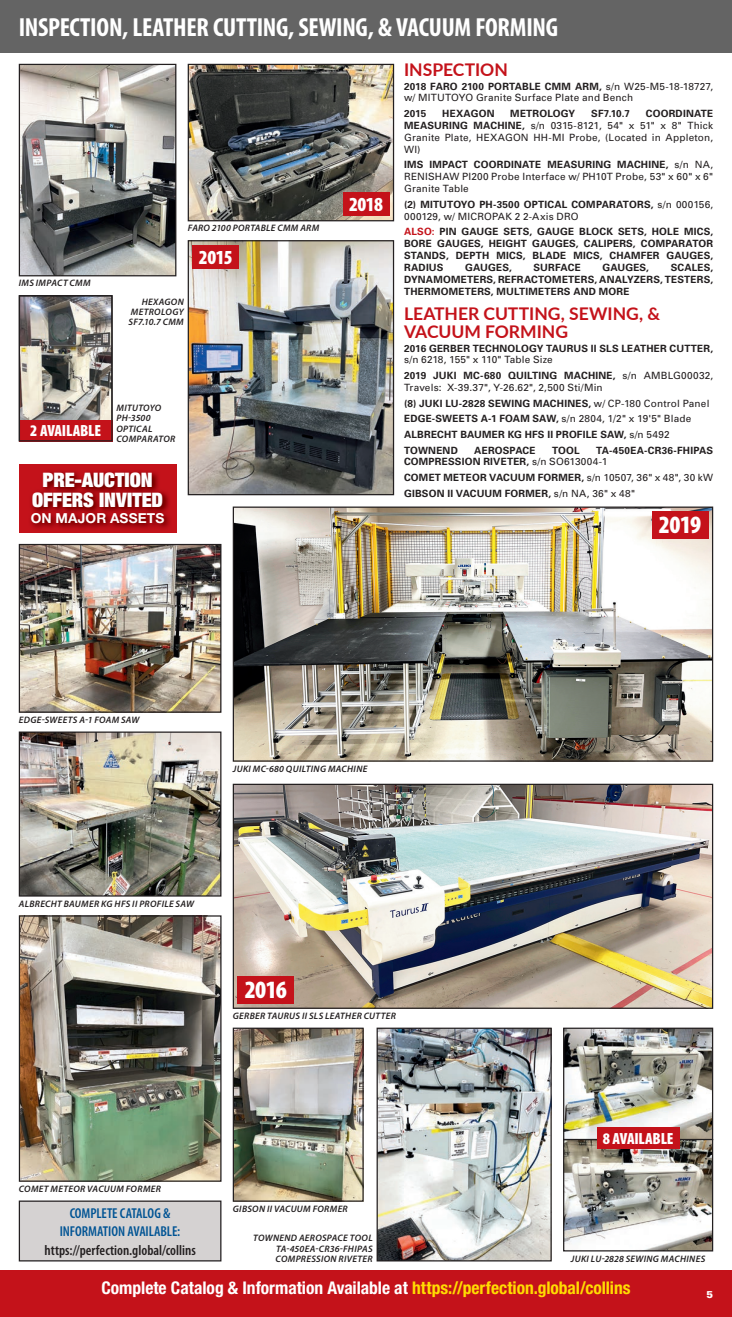
<style>
.page{position:relative;width:732px;height:1317px;background:#fff}
.page>*{position:absolute;margin:0;border:0;box-sizing:border-box;transform-origin:0 0}
.t1{font:700 condensed 26.25px "Myriad Pro";letter-spacing:-.015em;color:#fff}
.t2{font:900 condensed 25px "Myriad Pro";letter-spacing:-.025em;color:#fff}
.t3{font:900 condensed 20px/20px "Helvetica Neue LT Std";letter-spacing:-.005em;color:#fff;text-align:center}
.t4{font:900 condensed 20px "Myriad Pro";letter-spacing:-.02em;color:#fff}
.t5{font:700 condensed 17.5px "Helvetica Neue";color:#fff}
.t6{font:700 17.5px/18.8px "Lato";color:#c4121a}
.t7{font:900 condensed 16.25px "Myriad Pro";letter-spacing:-.015em;color:#fff}
.t8{font:600 condensed 14.38px/18.8px "Myriad Pro";letter-spacing:-.01em;color:#015494;text-align:center}
.t9{font:600 condensed 14.38px "Myriad Pro";color:#231f20}
.t10{font:700 13.75px "Helvetica Neue LT Std";letter-spacing:.01em;color:#fff}
.t11{font:700 10px/11.9px "Univers";letter-spacing:.02em;color:#231f20}
.t12{font:10px/11.9px "Univers";letter-spacing:.015em;color:#231f20}
.t13{font:900 10px "Univers";color:#fff}
.t14{font:italic 600 9.38px/10px "Myriad Pro";letter-spacing:.03em;color:#231f20;text-align:justify}
.s1{font-weight:700}
.s2{font-weight:400}
.s3{color:#c4121a}
.s4{color:#ffdc01}
</style>
<div class="page">
<div style="left:0;top:0;width:731px;height:52px;background:#646464"></div>
<img style="left:21px;top:546px;width:198px;height:164px">
<div style="left:19px;top:544px;width:202px;height:168px;border:1px solid #231f20"></div>
<img style="left:21px;top:733px;width:198px;height:161px">
<div style="left:19px;top:731px;width:202px;height:165px;border:1px solid #231f20"></div>
<img style="left:378px;top:1029px;width:171px;height:230px">
<div style="left:376px;top:1027px;width:175px;height:234px;border:1px solid #231f20"></div>
<div style="left:0;top:1270px;width:731px;height:46px;background:#c4121a"></div>
<img style="left:234px;top:1029px;width:127px;height:170px">
<div style="left:232px;top:1027px;width:131px;height:174px;border:1px solid #231f20"></div>
<img style="left:21px;top:917px;width:198px;height:262px">
<div style="left:19px;top:915px;width:202px;height:266px;border:1px solid #231f20"></div>
<img style="left:190px;top:242px;width:202px;height:251px">
<div style="left:188px;top:240px;width:206px;height:255px;border:1px solid #231f20"></div>
<div style="left:192px;top:245px;width:47px;height:24px;background:#c4121a"></div>
<img style="left:190px;top:66px;width:202px;height:153px">
<div style="left:188px;top:64px;width:206px;height:157px;border:1px solid #231f20"></div>
<div style="left:342px;top:192px;width:47px;height:24px;background:#c4121a"></div>
<img style="left:564px;top:1029px;width:146px;height:109px">
<div style="left:562px;top:1027px;width:150px;height:113px;border:1px solid #231f20"></div>
<img style="left:564px;top:1140px;width:146px;height:109px">
<div style="left:562px;top:1138px;width:150px;height:113px;border:1px solid #231f20"></div>
<div style="left:596px;top:1127px;width:83px;height:21px;background:#c4121a"></div>
<img style="left:234px;top:785px;width:476px;height:221px">
<div style="left:232px;top:783px;width:480px;height:225px;border:1px solid #231f20"></div>
<div style="left:238px;top:976px;width:56px;height:27px;background:#c4121a"></div>
<img style="left:234px;top:508px;width:476px;height:251px">
<div style="left:232px;top:506px;width:480px;height:255px;border:1px solid #231f20"></div>
<div style="left:651px;top:511px;width:57px;height:28px;background:#c4121a"></div>
<img style="left:21px;top:66px;width:153px;height:208px">
<div style="left:19px;top:64px;width:157px;height:212px;border:1px solid #231f20"></div>
<img style="left:21px;top:297px;width:89px;height:123px">
<div style="left:19px;top:420px;width:93px;height:21px;background:#c4121a"></div>
<div style="left:19px;top:295px;width:93px;height:146px;border:1px solid #231f20"></div>
<div style="left:19px;top:1200px;width:202px;height:60px;background:#d5d2d2"></div>
<div style="left:19px;top:1200px;width:202px;height:61px;border:1px solid #231f20"></div>
<div style="left:19px;top:464px;width:157px;height:68px;background:#c4121a"></div>
<img style="left:30px;top:471px;width:140px;height:58px">
<h1 class="t1" style="left:19px;top:12px;width:540px">INSPECTION, LEATHER CUTTING, SEWING, &amp; VACUUM FORMING</h1>
<p class="t14" style="left:188px;top:223px;width:133px">FARO 2100 PORTABLE CMM ARM</p>
<p class="t14" style="left:19px;top:278px;width:73px">IMS IMPACT CMM</p>
<p class="t14" style="left:129px;top:297px;width:57px;text-indent:13px">HEXAGON METROLOGY SF7.10.7 CMM</p>
<h3 class="t4" style="left:199px;top:245px;width:35px">2015</h3>
<h3 class="t7" style="left:30px;top:421px;width:72px">2 AVAILABLE</h3>
<p class="t14" style="left:116px;top:403px;width:60px;text-align:left">MITUTOYO<br>PH-3500<br>OPTICAL<br>COMPARATOR</p>
<h3 class="t3" style="left:32px;top:470px;width:132px">PRE-AUCTION<br>OFFERS INVITED</h3>
<h3 class="t10" style="left:31px;top:510px;width:135px">ON MAJOR ASSETS</h3>
<h3 class="t4" style="left:349px;top:192px;width:35px">2018</h3>
<h3 class="t6" style="left:404px;top:60px;width:105px">INSPECTION</h3>
<p class="t12" style="left:404px;top:81px;width:310px"><span class="s1">2018 FARO 2100 PORTABLE CMM ARM,</span> s/n W25-M5-18-18727, w/ MITUTOYO Granite Surface Plate and Bench</p>
<p class="t11" style="left:404px;top:109px;width:24px">2015</p>
<p class="t11" style="left:442px;top:109px;width:54px">HEXAGON</p>
<p class="t11" style="left:510px;top:109px;width:66px">METROLOGY</p>
<p class="t11" style="left:591px;top:109px;width:40px">SF7.10.7</p>
<p class="t12" style="left:404px;top:108px;width:310px;text-align:justify;text-indent:242px"><span class="s1">COORDINATE MEASURING MACHINE,</span> s/n 0315-8121, 54" x 51" x 8" Thick Granite Plate, HEXAGON HH-MI Probe, (Located in Appleton, WI)</p>
<p class="t12" style="left:404px;top:160px;width:310px;text-align:justify"><span class="s1">IMS IMPACT COORDINATE MEASURING MACHINE,</span> s/n NA, RENISHAW PI200 Probe Interface w/ PH10T Probe, 53" x 60" x 6" Granite Table</p>
<p class="t11" style="left:404px;top:199px;width:310px">(2) MITUTOYO PH-3500 OPTICAL COMPARATORS, <span class="s2">s/n 000156,<br>000129, w/ MICROPAK 2 2-Axis DRO</span></p>
<p class="t11" style="left:404px;top:227px;width:310px;text-align:justify"><span class="s3">ALSO:</span> PIN GAUGE SETS, GAUGE BLOCK SETS, HOLE MICS, BORE GAUGES, HEIGHT GAUGES, CALIPERS, COMPARATOR STANDS, DEPTH MICS, BLADE MICS, CHAMFER GAUGES, RADIUS</p>
<p class="t11" style="left:404px;top:262px;width:310px;text-align:justify;text-indent:266px">SCALES, DYNAMOMETERS, REFRACTOMETERS, ANALYZERS, TESTERS, THERMOMETERS, MULTIMETERS AND MORE</p>
<h3 class="t6" style="left:404px;top:303px;width:257px">LEATHER CUTTING, SEWING, &amp;<br>VACUUM FORMING</h3>
<p class="t11" style="left:404px;top:343px;width:310px">2016 GERBER TECHNOLOGY TAURUS II SLS LEATHER CUTTER,</p>
<p class="t12" style="left:404px;top:353px;width:310px;line-height:15.6px">s/n 6218, 155" x 110" Table Size<br><span class="s1">2019 JUKI MC-680 QUILTING MACHINE,</span> s/n AMBLG00032,</p>
<p class="t11" style="left:404px;top:381px;width:307px;line-height:15.6px"><span class="s2">Travels: X-39.37", Y-26.62", 2,500 Sti/Min<br></span>(8) JUKI LU-2828 SEWING MACHINES, <span class="s2">w/ CP-180 Control Panel </span>EDGE-SWEETS A-1 FOAM SAW, <span class="s2">s/n 2804, 1/2" x 19'5" Blade </span>ALBRECHT BAUMER KG HFS II PROFILE SAW, <span class="s2">s/n 5492<br></span>TOWNEND</p>
<p class="t11" style="left:465px;top:262px;width:48px">GAUGES,</p>
<p class="t11" style="left:533px;top:262px;width:49px">SURFACE</p>
<p class="t11" style="left:602px;top:262px;width:48px">GAUGES,</p>
<p class="t11" style="left:404px;top:445px;width:310px;text-indent:192px">TA-450EA-CR36-FHIPAS<br>COMPRESSION RIVETER, <span class="s2">s/n SO613004-1</span></p>
<p class="t11" style="left:404px;top:471px;width:310px;line-height:15.6px">COMET METEOR VACUUM FORMER, <span class="s2">s/n 10507, 36" x 48", 30 kW<br></span>GIBSON II VACUUM FORMER, <span class="s2">s/n NA, 36" x 48"</span></p>
<p class="t11" style="left:474px;top:445px;width:63px">AEROSPACE</p>
<p class="t11" style="left:552px;top:445px;width:29px">TOOL</p>
<h2 class="t2" style="left:658px;top:510px;width:44px">2019</h2>
<p class="t14" style="left:19px;top:714px;width:122px">EDGE-SWEETS A-1 FOAM SAW</p>
<p class="t14" style="left:233px;top:763px;width:136px">JUKI MC-680 QUILTING MACHINE</p>
<p class="t14" style="left:19px;top:898px;width:177px">ALBRECHT BAUMER KG HFS II PROFILE SAW</p>
<h2 class="t2" style="left:245px;top:974px;width:44px">2016</h2>
<p class="t14" style="left:233px;top:1010px;width:165px">GERBER TAURUS II SLS LEATHER CUTTER</p>
<p class="t14" style="left:19px;top:1183px;width:144px">COMET METEOR VACUUM FORMER</p>
<h3 class="t7" style="left:602px;top:1128px;width:72px">8 AVAILABLE</h3>
<p class="t14" style="left:233px;top:1203px;width:116px">GIBSON II VACUUM FORMER</p>
<h3 class="t8" style="left:60px;top:1204px;width:122px">COMPLETE CATALOG &amp;<br>INFORMATION AVAILABLE:</h3>
<h3 class="t9" style="left:44px;top:1245px;width:153px">https://perfection.global/collins</h3>
<p class="t14" style="left:275px;top:1233px;width:99px;text-indent:-22px">TOWNEND AEROSPACE TOOL TA-450EA-CR36-FHIPAS COMPRESSION RIVETER</p>
<h3 class="t5" style="left:101px;top:1281px;width:530px">Complete Catalog &amp; Information Available at <span class="s4">https://perfection.global/collins</span></h3>
<p class="t13" style="left:706px;top:1287px;width:8px">5</p>
<p class="t14" style="left:570px;top:1253px;width:136px">JUKI LU-2828 SEWING MACHINES</p>
</div>
